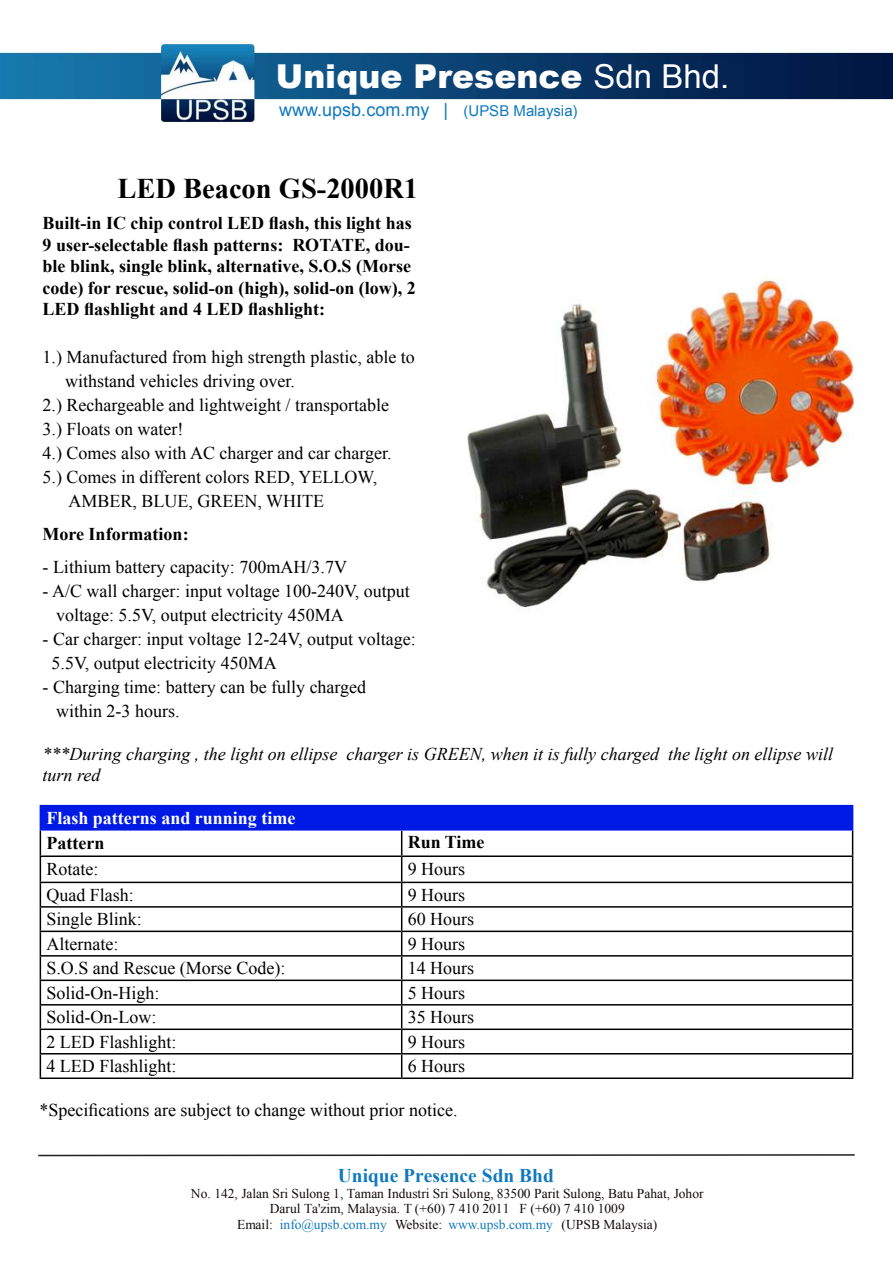
<style>
.page{position:relative;width:893px;height:1263px;background:#fff}
.page>*{position:absolute;margin:0;border:0;box-sizing:border-box;transform-origin:0 0}
.t1{font:900 33px "Arial";color:#fff}
.t2{font:700 28.5px "Times New Roman";color:#000}
.t3{font:700 19.5px "Times New Roman";color:#1079be}
.t4{font:18px/24px "Times New Roman";color:#000}
.t5{font:700 18px/21.6px "Times New Roman";color:#000}
.t6{font:italic 18px/21.6px "Times New Roman";color:#000}
.t7{font:18px "Arial";color:#1079be}
.t8{font:700 18px "Times New Roman";color:#fff}
.t9{font:13.5px/15px "Times New Roman";color:#130a0a;text-align:center}
.t10{font:13.5px "Times New Roman";color:#1079be}
.s1{font-weight:400}
.s2{font-size:15px}
.s3{color:#130a0a}
</style>
<div class="page">
<div style="left:40px;top:806px;width:813px;height:24px;background:#001ae6"></div>
<hr style="left:40px;top:855px;width:362px;height:2px;background:#000">
<hr style="left:402px;top:855px;width:451px;height:2px;background:#000">
<hr style="left:40px;top:882px;width:362px;height:1px;background:#000">
<hr style="left:402px;top:882px;width:451px;height:1px;background:#000">
<hr style="left:40px;top:906px;width:362px;height:2px;background:#000">
<hr style="left:402px;top:906px;width:451px;height:2px;background:#000">
<hr style="left:40px;top:930px;width:362px;height:2px;background:#000">
<hr style="left:402px;top:930px;width:451px;height:2px;background:#000">
<hr style="left:40px;top:955px;width:362px;height:1px;background:#000">
<hr style="left:402px;top:955px;width:451px;height:1px;background:#000">
<hr style="left:40px;top:979px;width:362px;height:2px;background:#000">
<hr style="left:402px;top:979px;width:451px;height:2px;background:#000">
<hr style="left:40px;top:1004px;width:362px;height:1px;background:#000">
<hr style="left:402px;top:1004px;width:451px;height:1px;background:#000">
<hr style="left:40px;top:1028px;width:362px;height:2px;background:#000">
<hr style="left:402px;top:1028px;width:451px;height:2px;background:#000">
<hr style="left:40px;top:1053px;width:362px;height:1px;background:#000">
<hr style="left:402px;top:1053px;width:451px;height:1px;background:#000">
<svg style="left:401px;top:830px;width:1px;height:247px"></svg>
<hr style="left:40px;top:1077px;width:362px;height:2px;background:#000">
<hr style="left:402px;top:1077px;width:451px;height:2px;background:#000">
<hr style="left:40px;top:805px;width:362px;height:1px;background:#001ae6">
<svg style="left:40px;top:830px;width:1px;height:247px"></svg>
<hr style="left:402px;top:805px;width:451px;height:1px;background:#001ae6">
<svg style="left:852px;top:830px;width:1px;height:247px"></svg>
<img style="left:467px;top:278px;width:388px;height:330px">
<svg style="left:38px;top:1154px;width:817px;height:3px"></svg>
<img style="left:0;top:41px;width:893px;height:82px">
<h1 class="t1" style="left:276px;top:64px;width:455px">Unique Presence <span class="s1">Sdn Bhd.</span></h1>
<p class="t7" style="left:279px;top:103px;width:300px">www.upsb.com.my | <span class="s2">(UPSB Malaysia)</span></p>
<h2 class="t2" style="left:117px;top:169px;width:302px">LED Beacon GS-2000R1</h2>
<p class="t5" style="left:43px;top:212px;width:375px">Built-in IC chip control LED flash, this light has 9 user-selectable flash patterns: ROTATE, dou&shy;ble blink, single blink, alternative, S.O.S (Morse code) for rescue, solid-on (high), solid-on (low), 2<br>LED flashlight and 4 LED flashlight:</p>
<p class="t4" style="left:43px;top:347px;width:374px">1.) Manufactured from high strength plastic, able to</p>
<p class="t4" style="left:65px;top:371px;width:231px">withstand vehicles driving over.</p>
<p class="t4" style="left:43px;top:395px;width:348px">2.) Rechargeable and lightweight / transportable</p>
<p class="t4" style="left:43px;top:419px;width:142px">3.) Floats on water!</p>
<p class="t4" style="left:43px;top:443px;width:351px">4.) Comes also with AC charger and car charger.</p>
<p class="t4" style="left:43px;top:467px;width:336px">5.) Comes in different colors RED, YELLOW,</p>
<p class="t4" style="left:69px;top:491px;width:257px">AMBER, BLUE, GREEN, WHITE</p>
<p class="t5" style="left:43px;top:523px;width:148px">More Information:</p>
<p class="t4" style="left:43px;top:557px;width:306px">- Lithium battery capacity: 700mAH/3.7V</p>
<p class="t4" style="left:56px;top:581px;width:355px;text-indent:-14px">- A/C wall charger: input voltage 100-240V, output voltage: 5.5V, output electricity 450MA</p>
<p class="t4" style="left:52px;top:629px;width:366px;text-indent:-9px">- Car charger: input voltage 12-24V, output voltage:<br>5.5V, output electricity 450MA</p>
<p class="t4" style="left:56px;top:677px;width:312px;text-indent:-14px">- Charging time: battery can be fully charged within 2-3 hours.</p>
<p class="t6" style="left:43px;top:745px;width:792px">***During charging , the light on ellipse charger is GREEN, when it is fully charged the light on ellipse will turn red</p>
<p class="t8" style="left:46px;top:805px;width:251px">Flash patterns and running time</p>
<p class="t5" style="left:46px;top:834px;width:59px">Pattern</p>
<p class="t5" style="left:408px;top:831px;width:78px">Run Time</p>
<p class="t4" style="left:46px;top:858px;width:54px">Rotate:</p>
<p class="t4" style="left:408px;top:858px;width:59px">9 Hours</p>
<p class="t4" style="left:46px;top:884px;width:89px">Quad Flash:</p>
<p class="t4" style="left:408px;top:884px;width:59px">9 Hours</p>
<p class="t4" style="left:46px;top:909px;width:97px">Single Blink:</p>
<p class="t4" style="left:408px;top:909px;width:68px">60 Hours</p>
<p class="t4" style="left:46px;top:933px;width:73px">Alternate:</p>
<p class="t4" style="left:408px;top:933px;width:59px">9 Hours</p>
<p class="t4" style="left:46px;top:958px;width:240px">S.O.S and Rescue (Morse Code):</p>
<p class="t4" style="left:408px;top:958px;width:68px">14 Hours</p>
<p class="t4" style="left:46px;top:982px;width:115px">Solid-On-High:</p>
<p class="t4" style="left:408px;top:982px;width:59px">5 Hours</p>
<p class="t4" style="left:46px;top:1007px;width:111px">Solid-On-Low:</p>
<p class="t4" style="left:408px;top:1007px;width:68px">35 Hours</p>
<p class="t4" style="left:46px;top:1031px;width:132px">2 LED Flashlight:</p>
<p class="t4" style="left:408px;top:1031px;width:59px">9 Hours</p>
<p class="t4" style="left:46px;top:1056px;width:132px">4 LED Flashlight:</p>
<p class="t4" style="left:408px;top:1056px;width:59px">6 Hours</p>
<p class="t4" style="left:40px;top:1098px;width:419px">*Specifications are subject to change without prior notice.</p>
<p class="t3" style="left:338px;top:1169px;width:217px">Unique Presence Sdn Bhd</p>
<p class="t9" style="left:191px;top:1187px;width:514px">No. 142, Jalan Sri Sulong 1, Taman Industri Sri Sulong, 83500 Parit Sulong, Batu Pahat, Johor<br>Darul Ta'zim, Malaysia. T (+60) 7 410 2011 F (+60) 7 410 1009</p>
<p class="t10" style="left:237px;top:1220px;width:422px"><span class="s3">Email:</span> info@upsb.com.my <span class="s3">Website:</span> www.upsb.com.my <span class="s3">(UPSB Malaysia)</span></p>
</div>
